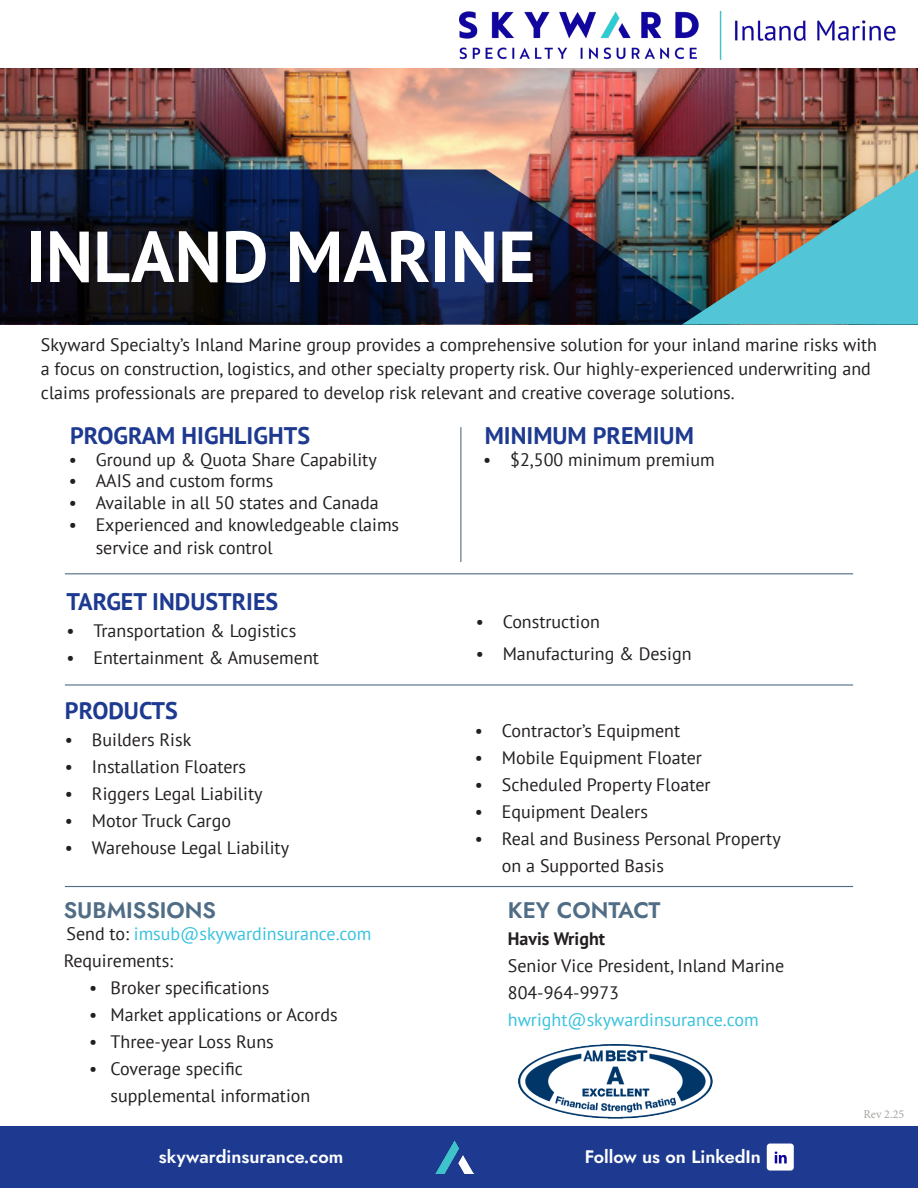
<style>
.page{position:relative;width:918px;height:1188px;background:#fff}
.page>*{position:absolute;margin:0;border:0;box-sizing:border-box;transform-origin:0 0}
._32_Titillium_Web{font:700 72px "PT Sans";color:#fff}
.t1{font:700 24px "PT Sans";color:#1d3a90}
.t2{font:600 22.5px "Jost";color:#506d85}
._8_Source_Sans_Pro{font:18px/24px "PT Sans";color:#231f20}
.t3{font:18px "PT Sans";color:#37c2dd}
.t4{font:600 18px "Jost";color:#fff}
.t5{font:700 18px "PT Sans";color:#231f20}
.t6{font:12px "Minion Pro";color:#a5a7a0}
.s1{color:#231f20}
</style>
<div class="page">
<img style="left:0;top:68px;width:918px;height:101px">
<img style="left:459px;top:10px;width:437px;height:50px">
<svg style="left:0;top:169px;width:682px;height:156px;background:#1a213a"></svg>
<img style="left:682px;top:169px;width:236px;height:156px">
<div style="left:0;top:1127px;width:918px;height:61px;background:#1d3a90"></div>
<img style="left:435px;top:1141px;width:38px;height:33px">
<div style="left:767px;top:1144px;width:27px;height:27px;background:#fff;border-radius:3px"></div>
<svg style="left:775px;top:1151px;width:12px;height:12px"></svg>
<img style="left:519px;top:1044px;width:194px;height:74px">
<hr style="left:65px;top:573px;width:788px;height:1px;background:#506d85">
<hr style="left:460px;top:427px;width:1px;height:135px;background:#506d85">
<hr style="left:65px;top:684px;width:788px;height:2px;background:#506d85">
<hr style="left:65px;top:886px;width:788px;height:1px;background:#506d85">
<p class="_32_Titillium_Web" style="left:25px;top:209px;width:512px">INLAND MARINE</p>
<p class="_8_Source_Sans_Pro" style="left:41px;top:333px;width:838px">Skyward Specialty’s Inland Marine group provides a comprehensive solution for your inland marine risks with a focus on construction, logistics, and other specialty property risk. Our highly-experienced underwriting and claims professionals are prepared to develop risk relevant and creative coverage solutions.</p>
<p class="t1" style="left:70px;top:420px;width:241px">PROGRAM HIGHLIGHTS</p>
<p class="_8_Source_Sans_Pro" style="left:69px;top:447px;width:310px">• Ground up &amp; Quota Share Capability</p>
<p class="_8_Source_Sans_Pro" style="left:69px;top:469px;width:206px">• AAIS and custom forms</p>
<p class="_8_Source_Sans_Pro" style="left:69px;top:490px;width:312px">• Available in all 50 states and Canada</p>
<p class="_8_Source_Sans_Pro" style="left:96px;top:512px;width:305px;line-height:23.4px;text-indent:-27px">• Experienced and knowledgeable claims service and risk control</p>
<p class="t1" style="left:485px;top:420px;width:211px">MINIMUM PREMIUM</p>
<p class="_8_Source_Sans_Pro" style="left:483px;top:447px;width:233px">• $2,500 minimum premium</p>
<p class="t1" style="left:66px;top:586px;width:213px">TARGET INDUSTRIES</p>
<p class="_8_Source_Sans_Pro" style="left:66px;top:618px;width:231px">• Transportation &amp; Logistics</p>
<p class="_8_Source_Sans_Pro" style="left:66px;top:645px;width:254px">• Entertainment &amp; Amusement</p>
<p class="t1" style="left:65px;top:695px;width:114px">PRODUCTS</p>
<p class="_8_Source_Sans_Pro" style="left:65px;top:727px;width:128px">• Builders Risk</p>
<p class="_8_Source_Sans_Pro" style="left:65px;top:754px;width:183px">• Installation Floaters</p>
<p class="_8_Source_Sans_Pro" style="left:65px;top:781px;width:199px">• Riggers Legal Liability</p>
<p class="_8_Source_Sans_Pro" style="left:65px;top:808px;width:168px">• Motor Truck Cargo</p>
<p class="_8_Source_Sans_Pro" style="left:65px;top:835px;width:226px">• Warehouse Legal Liability</p>
<p class="t2" style="left:64px;top:895px;width:154px">SUBMISSIONS</p>
<p class="t3" style="left:67px;top:922px;width:306px"><span class="s1">Send to:</span> imsub@skywardinsurance.com</p>
<p class="_8_Source_Sans_Pro" style="left:64px;top:948px;width:111px">Requirements:</p>
<p class="_8_Source_Sans_Pro" style="left:89px;top:975px;width:181px">• Broker specifications</p>
<p class="_8_Source_Sans_Pro" style="left:89px;top:1002px;width:250px">• Market applications or Acords</p>
<p class="_8_Source_Sans_Pro" style="left:89px;top:1029px;width:186px">• Three-year Loss Runs</p>
<p class="_8_Source_Sans_Pro" style="left:111px;top:1055px;width:201px;line-height:27px;text-indent:-21px">• Coverage specific supplemental information</p>
<p class="_8_Source_Sans_Pro" style="left:476px;top:609px;width:126px">• Construction</p>
<p class="_8_Source_Sans_Pro" style="left:476px;top:642px;width:217px">• Manufacturing &amp; Design</p>
<p class="_8_Source_Sans_Pro" style="left:475px;top:718px;width:207px">• Contractor’s Equipment</p>
<p class="_8_Source_Sans_Pro" style="left:475px;top:745px;width:229px">• Mobile Equipment Floater</p>
<p class="_8_Source_Sans_Pro" style="left:475px;top:772px;width:237px">• Scheduled Property Floater</p>
<p class="_8_Source_Sans_Pro" style="left:475px;top:799px;width:175px">• Equipment Dealers</p>
<p class="_8_Source_Sans_Pro" style="left:502px;top:825px;width:280px;line-height:27px;text-indent:-27px">• Real and Business Personal Property on a Supported Basis</p>
<p class="t2" style="left:508px;top:895px;width:154px">KEY CONTACT</p>
<p class="t5" style="left:508px;top:927px;width:99px">Havis Wright</p>
<p class="_8_Source_Sans_Pro" style="left:508px;top:954px;width:278px">Senior Vice President, Inland Marine</p>
<p class="_8_Source_Sans_Pro" style="left:508px;top:981px;width:113px">804-964-9973</p>
<p class="t3" style="left:508px;top:1008px;width:252px">hwright@skywardinsurance.com</p>
<p class="t4" style="left:159px;top:1144px;width:186px">skywardinsurance.com</p>
<p class="t4" style="left:585px;top:1144px;width:178px">Follow us on LinkedIn</p>
<p class="t6" style="left:863px;top:1106px;width:42px">Rev 2.25</p>
</div>
